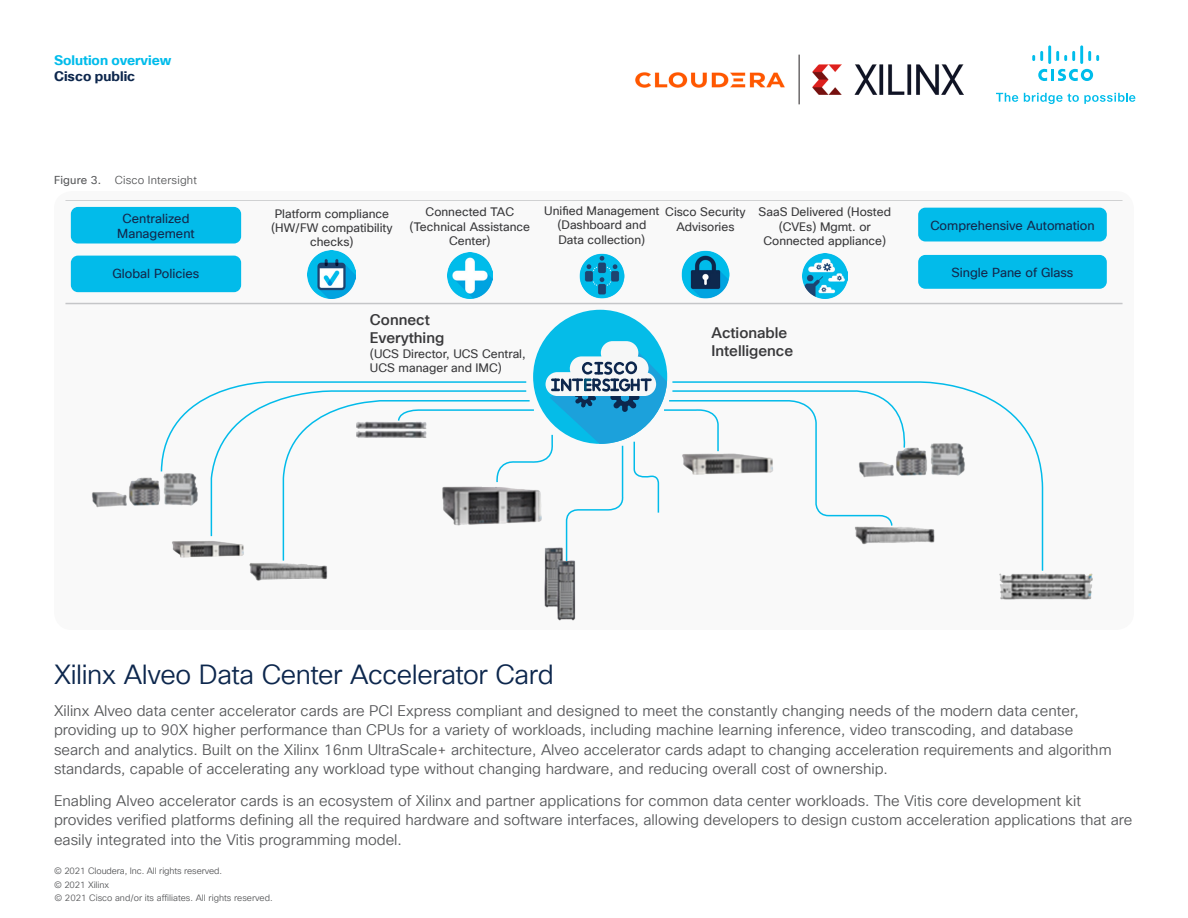
<style>
.page{position:relative;width:1188px;height:918px;background:#fff}
.page>*{position:absolute;margin:0;border:0;box-sizing:border-box;transform-origin:0 0}
.Subhead2_Midnight{font:27px "Cisco Sans TT Light";letter-spacing:-.015em;color:#0d274d}
.Body{font:15px/19.5px "Cisco Sans TT Light";color:#57585a}
.t1{font:500 15px/18px "Cisco Sans TT";color:#39393b}
.t2{font:700 13.5px "Cisco Sans TT";color:#00bceb}
.t3{font:700 13.5px "Cisco Sans TT";color:#0d274d}
.t4{font:12.75px/15.3px "Cisco Sans TT";color:#13284c;text-align:center}
.t5{font:12px/14.4px "Cisco Sans TT";color:#39393b;text-align:center}
.FigureCaption{font:11.25px "Cisco Sans TT Light";letter-spacing:.015em;color:#57585a}
.Footer_white{font:9px "Cisco Sans TT Light";color:#57585a}
.Footer_-_gray{font:9px "Cisco Sans TT Light";letter-spacing:-.01em;color:#57585a}
.s1{font-family:"Cisco Sans TT"}
</style>
<div class="page">
<svg style="left:996px;top:93px;width:22px;height:9px"></svg>
<svg style="left:1024px;top:93px;width:111px;height:11px"></svg>
<svg style="left:1038px;top:69px;width:55px;height:12px"></svg>
<svg style="left:1032px;top:51px;width:11px;height:10px"></svg>
<hr style="left:1048px;top:45px;width:3px;height:19px;background:#00bdeb">
<svg style="left:1056px;top:51px;width:19px;height:10px"></svg>
<hr style="left:1080px;top:45px;width:3px;height:19px;background:#00bdeb">
<svg style="left:1088px;top:51px;width:11px;height:10px"></svg>
<img style="left:635px;top:72px;width:150px;height:15px">
<img style="left:812px;top:64px;width:152px;height:31px">
<hr style="left:799px;top:55px;width:1px;height:49px;background:#231f20">
<div style="left:54px;top:191px;width:1080px;height:439px;background:#f9f9f9;border-radius:18px"></div>
<div style="left:918px;top:208px;width:189px;height:33px;background:#02bbea;border-radius:7px"></div>
<div style="left:918px;top:255px;width:189px;height:34px;background:#02bbea;border-radius:7px"></div>
<img style="left:999px;top:573px;width:94px;height:27px">
<img style="left:92px;top:477px;width:68px;height:31px">
<img style="left:249px;top:563px;width:79px;height:18px">
<img style="left:544px;top:562px;width:32px;height:59px">
<svg style="left:907px;top:381px;width:137px;height:190px"></svg>
<div style="left:71px;top:207px;width:170px;height:37px;background:#02bbea;border-radius:7px"></div>
<div style="left:71px;top:256px;width:170px;height:36px;background:#02bbea;border-radius:7px"></div>
<hr style="left:65px;top:200px;width:1058px;height:1px;background:#c5c6c8">
<hr style="left:65px;top:303px;width:1058px;height:1px;background:#c5c6c8">
<div style="left:533px;top:310px;width:134px;height:134px;background:#05bce8;border-radius:50%"></div>
<div style="left:601px;top:341px;width:37px;height:24px;background:#f6f7f7;border-radius:12px"></div>
<svg style="left:160px;top:351px;width:747px;height:211px"></svg>
<img style="left:447px;top:253px;width:46px;height:46px">
<img style="left:308px;top:250px;width:48px;height:49px">
<img style="left:802px;top:253px;width:46px;height:46px">
<img style="left:580px;top:253px;width:44px;height:46px">
<img style="left:681px;top:250px;width:49px;height:49px">
<p class="t2" style="left:54px;top:51px;width:119px">Solution overview</p>
<p class="t3" style="left:54px;top:67px;width:83px">Cisco public</p>
<p class="FigureCaption" style="left:54px;top:172px;width:144px"><span class="s1">Figure 3.</span> Cisco Intersight</p>
<p class="t4" style="left:117px;top:211px;width:79px">Centralized<br>Management</p>
<p class="t4" style="left:112px;top:267px;width:88px">Global Policies</p>
<p class="t5" style="left:544px;top:204px;width:117px">Unified Management (Dashboard and<br>Data collection)</p>
<p class="t5" style="left:665px;top:205px;width:82px">Cisco Security<br>Advisories</p>
<p class="t5" style="left:271px;top:207px;width:123px">Platform compliance (HW/FW compatibility checks)</p>
<p class="t5" style="left:759px;top:205px;width:134px">SaaS Delivered (Hosted (CVEs) Mgmt. or<br>Connected appliance)</p>
<p class="t5" style="left:410px;top:205px;width:122px">Connected TAC (Technical Assistance<br>Center)</p>
<p class="t1" style="left:370px;top:312px;width:76px">Connect<br>Everything</p>
<p class="t5" style="left:370px;top:347px;width:157px;text-align:left">(UCS Director, UCS Central,<br>UCS manager and IMC)</p>
<p class="t1" style="left:711px;top:324px;width:83px">Actionable<br>Intelligence</p>
<p class="t4" style="left:930px;top:218px;width:166px">Comprehensive Automation</p>
<p class="t4" style="left:952px;top:265px;width:123px">Single Pane of Glass</p>
<p class="Subhead2_Midnight" style="left:54px;top:657px;width:501px">Xilinx Alveo Data Center Accelerator Card</p>
<p class="Body" style="left:54px;top:701px;width:1059px">Xilinx Alveo data center accelerator cards are PCI Express compliant and designed to meet the constantly changing needs of the modern data center, providing up to 90X higher performance than CPUs for a variety of workloads, including machine learning inference, video transcoding, and database search and analytics. Built on the Xilinx 16nm UltraScale+ architecture, Alveo accelerator cards adapt to changing acceleration requirements and algorithm standards, capable of accelerating any workload type without changing hardware, and reducing overall cost of ownership.</p>
<p class="Body" style="left:54px;top:791px;width:1080px">Enabling Alveo accelerator cards is an ecosystem of Xilinx and partner applications for common data center workloads. The Vitis core development kit provides verified platforms defining all the required hardware and software interfaces, allowing developers to design custom acceleration applications that are easily integrated into the Vitis programming model.</p>
<p class="Footer_-_gray" style="left:54px;top:865px;width:170px">© 2021 Cloudera, Inc. All rights reserved.</p>
<p class="Footer_-_gray" style="left:54px;top:879px;width:57px">© 2021 Xilinx</p>
<p class="Footer_white" style="left:54px;top:892px;width:220px">© 2021 Cisco and/or its affiliates. All rights reserved.</p>
</div>
